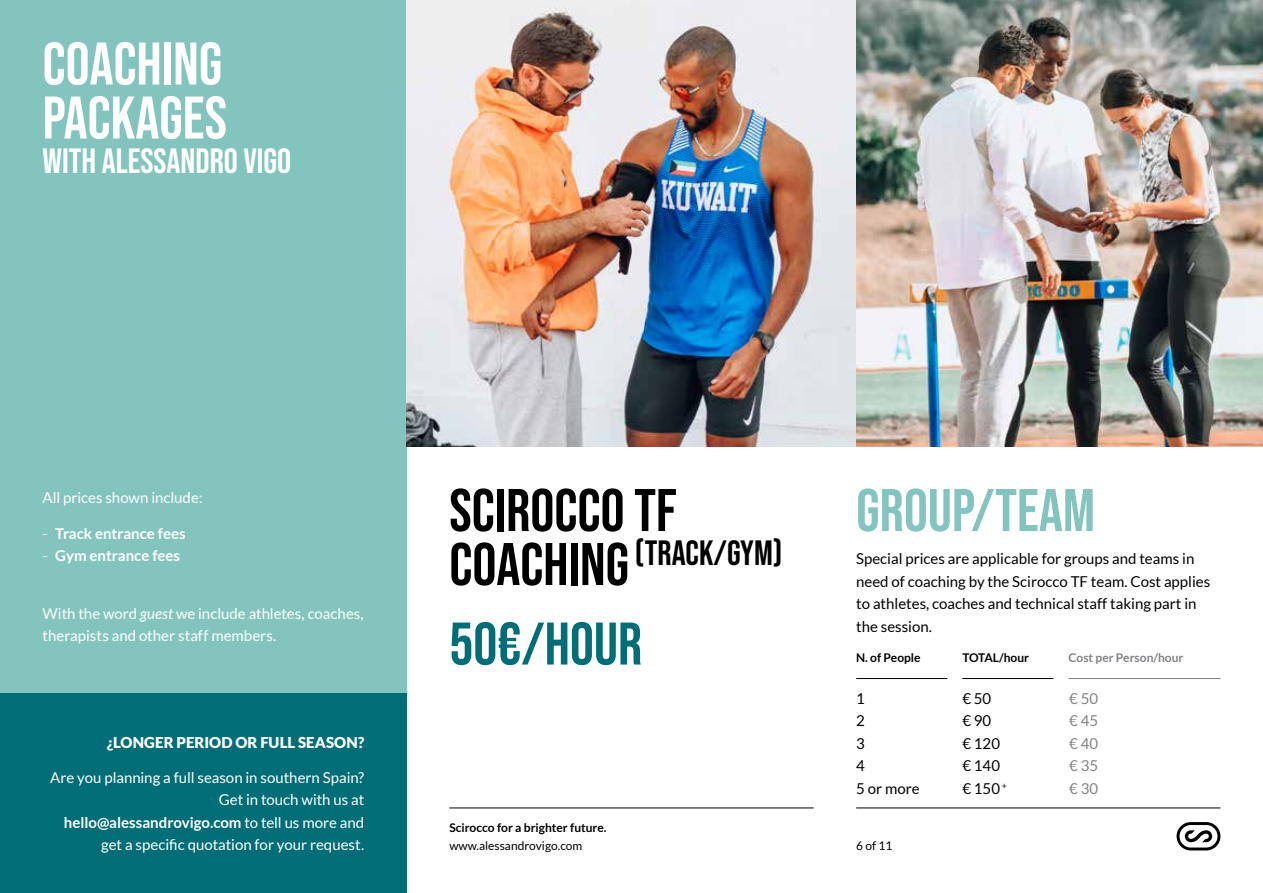
<style>
.page{position:relative;width:1263px;height:893px;background:#fff}
.page>*{position:absolute;margin:0;border:0;box-sizing:border-box;transform-origin:0 0}
.t1{font:60px/54px "Bebas Neue";color:#fff}
.t2{font:60px "Bebas Neue";color:#83c5be}
.t3{font:60px "Bebas Neue";color:#000}
.t4{font:60px "Bebas Neue";color:#006d77}
.t5{font:34.95px "Bebas Neue";color:#000}
.t6{font:34.95px "Bebas Neue";color:#fff}
.t7{font:15px/22.5px "Lato";color:#fff}
.t8{font:15px/22.5px "Lato";color:#000}
.t9{font:700 15px "Lato";color:#fff}
.t10{font:900 15px "Lato";letter-spacing:.01em;color:#fff}
.t11{font:15px/22.5px "Lato";color:#808285;text-align:justify}
.t12{font:700 12px "Lato";color:#000}
.t13{font:12px "Lato";color:#000}
.t14{font:700 12px "Lato";color:#808285}
.s1{font-weight:400}
.s2{font-style:italic}
.s3{font-weight:700}
.s4{font-size:60px}
</style>
<div class="page">
<hr style="left:449px;top:807px;width:365px;height:1px;background:#000">
<hr style="left:856px;top:807px;width:364px;height:1px;background:#000">
<svg style="left:1176px;top:822px;width:44px;height:28px"></svg>
<div style="left:0;top:0;width:407px;height:893px;background:#83c5be"></div>
<div style="left:0;top:693px;width:407px;height:200px;background:#006d77"></div>
<hr style="left:856px;top:678px;width:91px;height:1px;background:#000">
<hr style="left:962px;top:678px;width:91px;height:1px;background:#000">
<hr style="left:1068px;top:678px;width:152px;height:1px;background:#808285">
<img style="left:407px;top:0;width:856px;height:446px">
<h1 class="t1" style="left:43px;top:36px;width:186px">COACHING<br>PACKAGES</h1>
<h2 class="t6" style="left:43px;top:141px;width:250px">WITH ALESSANDRO VIGO</h2>
<p class="t7" style="left:43px;top:487px;width:162px">All prices shown include:</p>
<p class="t9" style="left:43px;top:525px;width:145px"><span class="s1">-</span> Track entrance fees</p>
<p class="t9" style="left:43px;top:547px;width:139px"><span class="s1">-</span> Gym entrance fees</p>
<p class="t7" style="left:43px;top:602px;width:323px">With the word <span class="s2">guest</span> we include athletes, coaches, therapists and other staff members.</p>
<p class="t10" style="left:107px;top:733px;width:259px">¿LONGER PERIOD OR FULL SEASON?</p>
<p class="t7" style="left:50px;top:766px;width:316px;text-align:right">Are you planning a full season in southern Spain?<br>Get in touch with us at <span class="s3">hello@alessandrovigo.com</span> to tell us more and get a specific quotation for your request.</p>
<h1 class="t3" style="left:449px;top:476px;width:229px">SCIROCCO TF</h1>
<h2 class="t5" style="left:449px;top:533px;width:335px"><span class="s4">COACHING</span> (TRACK/GYM)</h2>
<h1 class="t4" style="left:449px;top:610px;width:194px">50€/HOUR</h1>
<h1 class="t2" style="left:856px;top:476px;width:240px">GROUP/TEAM</h1>
<p class="t8" style="left:856px;top:547px;width:356px">Special prices are applicable for groups and teams in need of coaching by the Scirocco TF team. Cost applies to athletes, coaches and technical staff taking part in the session.</p>
<p class="t12" style="left:856px;top:650px;width:66px">N. of People</p>
<p class="t12" style="left:962px;top:650px;width:68px">TOTAL/hour</p>
<p class="t14" style="left:1068px;top:650px;width:116px">Cost per Person/hour</p>
<p class="t8" style="left:856px;top:687px;width:65px">1<br>2<br>3<br>4<br>5 or more</p>
<p class="t11" style="left:1069px;top:687px;width:30px">€ 50 € 45 € 40 € 35 € 30</p>
<p class="t8" style="left:962px;top:687px;width:46px">€ 50<br>€ 90<br>€ 120 € 140 € 150 <sup>+</sup></p>
<p class="t12" style="left:449px;top:821px;width:159px">Scirocco for a brighter future.</p>
<p class="t13" style="left:449px;top:839px;width:135px">www.alessandrovigo.com</p>
<p class="t13" style="left:856px;top:839px;width:38px">6 of 11</p>
</div>
